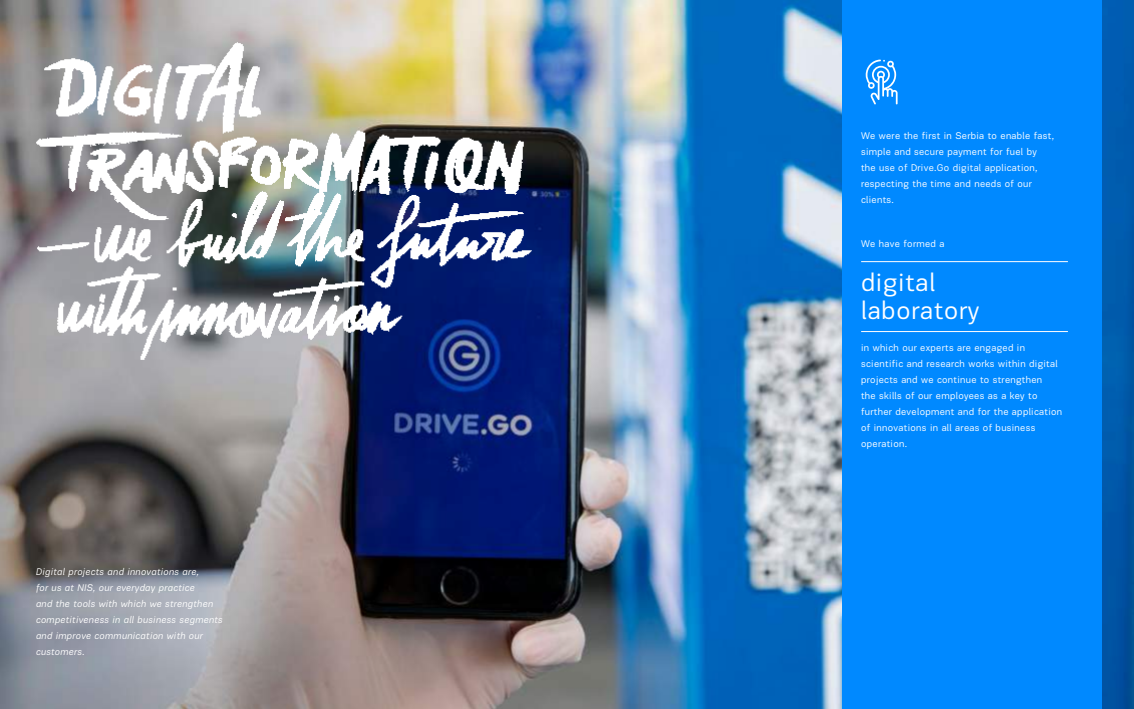
<style>
.page{position:relative;width:1134px;height:709px;background:#fff}
.page>*{position:absolute;margin:0;border:0;box-sizing:border-box;transform-origin:0 0}
.t1{font:26px/28px "PF Encore Sans Pro";letter-spacing:.03em;color:#fff}
.t2{font:10px/16px "PF Encore Sans Pro";letter-spacing:.03em;color:#fff}
.t3{font:italic 10px/16px "PF Encore Sans Pro";letter-spacing:.03em;color:#fff}
</style>
<div class="page">
<img style="left:1102px;top:0;width:32px;height:709px">
<img style="left:0;top:0;width:842px;height:709px">
<div style="left:842px;top:0;width:260px;height:709px;background:#0089ff"></div>
<svg style="left:866px;top:60px;width:31px;height:44px"></svg>
<hr style="left:861px;top:261px;width:207px;height:1px;background:#fff">
<hr style="left:861px;top:331px;width:207px;height:1px;background:#fff">
<img style="left:0;top:27px;width:585px;height:350px">
<p class="t3" style="left:36px;top:564px;width:188px">Digital projects and innovations are,<br>for us at NIS, our everyday practice<br>and the tools with which we strengthen competitiveness in all business segments and improve communication with our customers.</p>
<p class="t2" style="left:861px;top:128px;width:195px">We were the first in Serbia to enable fast, simple and secure payment for fuel by<br>the use of Drive.Go digital application, respecting the time and needs of our clients.</p>
<p class="t2" style="left:861px;top:235px;width:85px">We have formed a</p>
<h1 class="t1" style="left:861px;top:268px;width:120px">digital laboratory</h1>
<p class="t2" style="left:861px;top:339px;width:203px">in which our experts are engaged in scientific and research works within digital projects and we continue to strengthen<br>the skills of our employees as a key to further development and for the application of innovations in all areas of business operation.</p>
</div>
